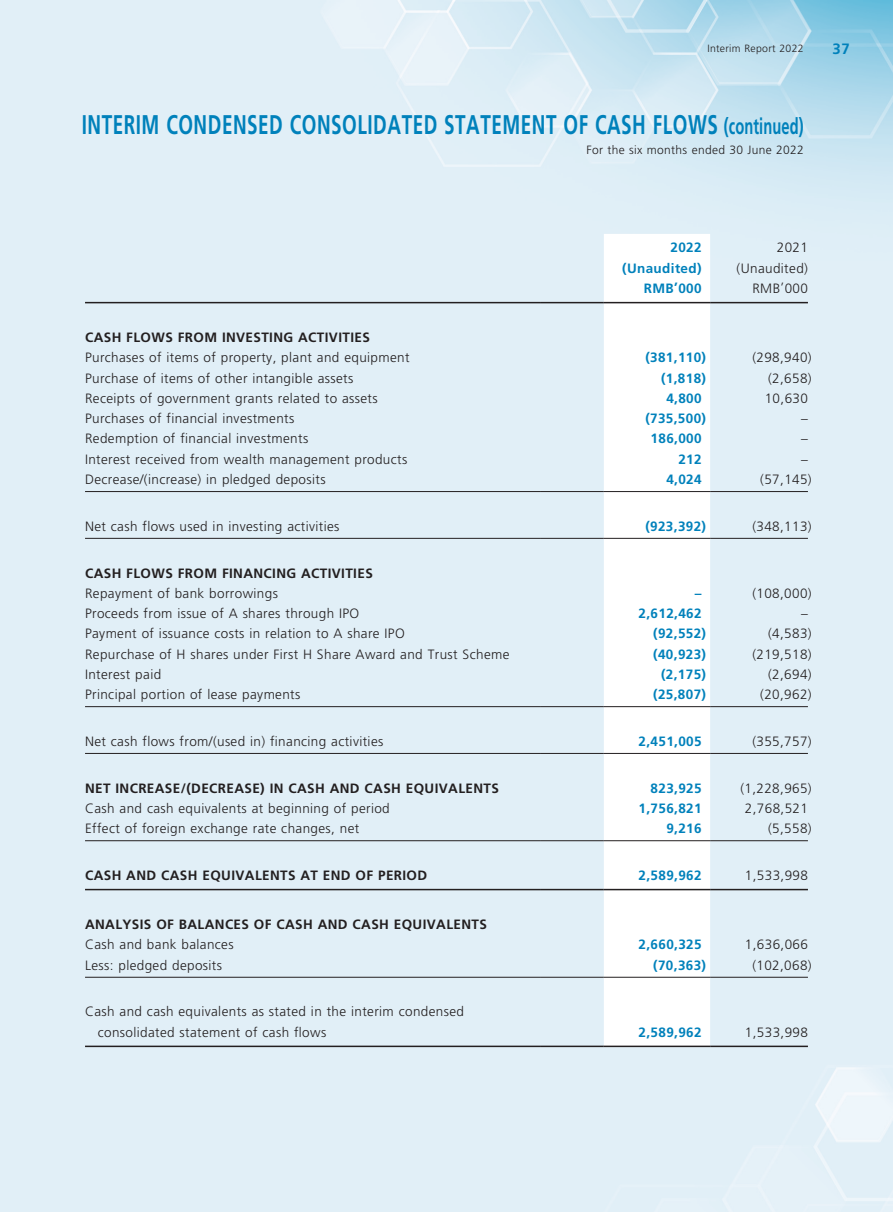
<style>
.page{position:relative;width:893px;height:1212px;background:#e1eff7}
.page>*{position:absolute;margin:0;border:0;box-sizing:border-box;transform-origin:0 0}
.t1{font:700 27px "Frutiger LT Std";letter-spacing:.03em;color:#0081bb;scale:.7 1}
.t2{font:700 15px "Frutiger LT Std";color:#0081bb}
.t3{font:300 13.5px/20.2px "Frutiger LT Std";letter-spacing:.03em;color:#231f20}
.t4{font:700 13.5px "Frutiger LT Std";letter-spacing:.03em;color:#231f20}
.t5{font:700 13.5px "Frutiger LT Std";letter-spacing:.03em;color:#0081bb}
.t6{font:300 12px "Frutiger LT Std";letter-spacing:.03em;color:#231f20}
.t7{font:300 10.5px "Frutiger LT Std";letter-spacing:.03em;color:#231f20}
.s1{font-size:22.5px}
</style>
<div class="page">
<svg style="left:604px;top:234px;width:106px;height:811px"></svg>
<hr style="left:85px;top:302px;width:455px;height:1px;background:#231f20">
<hr style="left:540px;top:302px;width:64px;height:1px;background:#231f20">
<hr style="left:604px;top:302px;width:106px;height:1px;background:#231f20">
<hr style="left:710px;top:302px;width:98px;height:1px;background:#231f20">
<hr style="left:85px;top:491px;width:455px;height:1px;background:#231f20">
<hr style="left:540px;top:491px;width:64px;height:1px;background:#231f20">
<hr style="left:604px;top:491px;width:106px;height:1px;background:#231f20">
<hr style="left:710px;top:491px;width:98px;height:1px;background:#231f20">
<hr style="left:85px;top:538px;width:455px;height:1px;background:#231f20">
<hr style="left:540px;top:538px;width:64px;height:1px;background:#231f20">
<hr style="left:604px;top:538px;width:106px;height:1px;background:#231f20">
<hr style="left:710px;top:538px;width:98px;height:1px;background:#231f20">
<hr style="left:85px;top:706px;width:455px;height:1px;background:#231f20">
<hr style="left:540px;top:706px;width:64px;height:1px;background:#231f20">
<hr style="left:604px;top:706px;width:106px;height:1px;background:#231f20">
<hr style="left:710px;top:706px;width:98px;height:1px;background:#231f20">
<hr style="left:85px;top:753px;width:455px;height:1px;background:#231f20">
<hr style="left:540px;top:753px;width:64px;height:1px;background:#231f20">
<hr style="left:604px;top:753px;width:106px;height:1px;background:#231f20">
<hr style="left:710px;top:753px;width:98px;height:1px;background:#231f20">
<hr style="left:85px;top:840px;width:455px;height:1px;background:#231f20">
<hr style="left:540px;top:840px;width:64px;height:1px;background:#231f20">
<hr style="left:604px;top:840px;width:106px;height:1px;background:#231f20">
<hr style="left:710px;top:840px;width:98px;height:1px;background:#231f20">
<hr style="left:85px;top:889px;width:455px;height:1px;background:#231f20">
<hr style="left:540px;top:889px;width:64px;height:1px;background:#231f20">
<hr style="left:604px;top:889px;width:106px;height:1px;background:#231f20">
<hr style="left:710px;top:889px;width:98px;height:1px;background:#231f20">
<hr style="left:85px;top:977px;width:455px;height:1px;background:#231f20">
<hr style="left:540px;top:977px;width:64px;height:1px;background:#231f20">
<hr style="left:604px;top:977px;width:106px;height:1px;background:#231f20">
<hr style="left:710px;top:977px;width:98px;height:1px;background:#231f20">
<hr style="left:85px;top:1045px;width:455px;height:2px;background:#231f20">
<hr style="left:540px;top:1045px;width:64px;height:2px;background:#231f20">
<hr style="left:604px;top:1045px;width:106px;height:2px;background:#231f20">
<hr style="left:710px;top:1045px;width:98px;height:2px;background:#231f20">
<p class="t7" style="left:707px;top:43px;width:98px">Interim Report 2022</p>
<p class="t2" style="left:833px;top:40px;width:19px">37</p>
<h1 class="t1" style="left:82px;top:109px;width:1033px">INTERIM CONDENSED CONSOLIDATED STATEMENT OF CASH FLOWS <span class="s1">(continued)</span></h1>
<p class="t6" style="left:587px;top:143px;width:219px">For the six months ended 30 June 2022</p>
<p class="t5" style="left:670px;top:240px;width:33px">2022</p>
<p class="t3" style="left:777px;top:238px;width:33px">2021</p>
<p class="t5" style="left:622px;top:260px;width:81px">(Unaudited)</p>
<p class="t3" style="left:737px;top:258px;width:73px">(Unaudited)</p>
<p class="t5" style="left:644px;top:280px;width:59px">RMB’000</p>
<p class="t3" style="left:752px;top:278px;width:57px">RMB’000</p>
<p class="t4" style="left:85px;top:329px;width:286px">CASH FLOWS FROM INVESTING ACTIVITIES</p>
<p class="t3" style="left:85px;top:348px;width:326px">Purchases of items of property, plant and equipment</p>
<p class="t5" style="left:645px;top:350px;width:62px">(381,110)</p>
<p class="t3" style="left:752px;top:348px;width:61px">(298,940)</p>
<p class="t3" style="left:85px;top:368px;width:270px">Purchase of items of other intangible assets</p>
<p class="t5" style="left:661px;top:370px;width:47px">(1,818)</p>
<p class="t3" style="left:768px;top:368px;width:45px">(2,658)</p>
<p class="t3" style="left:85px;top:388px;width:294px">Receipts of government grants related to assets</p>
<p class="t5" style="left:666px;top:390px;width:37px">4,800</p>
<p class="t3" style="left:765px;top:388px;width:45px">10,630</p>
<p class="t3" style="left:85px;top:409px;width:211px">Purchases of financial investments</p>
<p class="t5" style="left:645px;top:410px;width:62px">(735,500)</p>
<p class="t3" style="left:801px;top:409px;width:8px">–</p>
<p class="t3" style="left:85px;top:429px;width:225px">Redemption of financial investments</p>
<p class="t5" style="left:651px;top:431px;width:53px">186,000</p>
<p class="t3" style="left:801px;top:429px;width:8px">–</p>
<p class="t3" style="left:85px;top:449px;width:324px">Interest received from wealth management products</p>
<p class="t5" style="left:678px;top:451px;width:25px">212</p>
<p class="t3" style="left:801px;top:449px;width:8px">–</p>
<p class="t3" style="left:85px;top:469px;width:242px">Decrease/(increase) in pledged deposits</p>
<p class="t5" style="left:666px;top:471px;width:37px">4,024</p>
<p class="t3" style="left:760px;top:469px;width:53px">(57,145)</p>
<p class="t3" style="left:85px;top:516px;width:256px">Net cash flows used in investing activities</p>
<p class="t5" style="left:645px;top:518px;width:62px">(923,392)</p>
<p class="t3" style="left:752px;top:516px;width:61px">(348,113)</p>
<p class="t4" style="left:85px;top:565px;width:289px">CASH FLOWS FROM FINANCING ACTIVITIES</p>
<p class="t3" style="left:85px;top:583px;width:194px">Repayment of bank borrowings</p>
<p class="t5" style="left:695px;top:585px;width:8px">–</p>
<p class="t3" style="left:752px;top:583px;width:61px">(108,000)</p>
<p class="t3" style="left:85px;top:603px;width:276px">Proceeds from issue of A shares through IPO</p>
<p class="t5" style="left:639px;top:605px;width:65px">2,612,462</p>
<p class="t3" style="left:801px;top:603px;width:8px">–</p>
<p class="t3" style="left:85px;top:624px;width:321px">Payment of issuance costs in relation to A share IPO</p>
<p class="t5" style="left:653px;top:626px;width:54px">(92,552)</p>
<p class="t3" style="left:768px;top:624px;width:45px">(4,583)</p>
<p class="t3" style="left:85px;top:644px;width:426px">Repurchase of H shares under First H Share Award and Trust Scheme</p>
<p class="t5" style="left:653px;top:646px;width:54px">(40,923)</p>
<p class="t3" style="left:752px;top:644px;width:61px">(219,518)</p>
<p class="t3" style="left:85px;top:664px;width:78px">Interest paid</p>
<p class="t5" style="left:661px;top:666px;width:47px">(2,175)</p>
<p class="t3" style="left:768px;top:664px;width:45px">(2,694)</p>
<p class="t3" style="left:85px;top:684px;width:217px">Principal portion of lease payments</p>
<p class="t5" style="left:653px;top:686px;width:54px">(25,807)</p>
<p class="t3" style="left:760px;top:684px;width:53px">(20,962)</p>
<p class="t3" style="left:85px;top:731px;width:300px">Net cash flows from/(used in) financing activities</p>
<p class="t5" style="left:639px;top:733px;width:65px">2,451,005</p>
<p class="t3" style="left:752px;top:731px;width:61px">(355,757)</p>
<p class="t4" style="left:85px;top:780px;width:415px">NET INCREASE/(DECREASE) IN CASH AND CASH EQUIVALENTS</p>
<p class="t5" style="left:651px;top:780px;width:53px">823,925</p>
<p class="t3" style="left:740px;top:778px;width:73px">(1,228,965)</p>
<p class="t3" style="left:85px;top:798px;width:306px">Cash and cash equivalents at beginning of period</p>
<p class="t5" style="left:639px;top:800px;width:65px">1,756,821</p>
<p class="t3" style="left:745px;top:798px;width:65px">2,768,521</p>
<p class="t3" style="left:85px;top:818px;width:276px">Effect of foreign exchange rate changes, net</p>
<p class="t5" style="left:666px;top:820px;width:37px">9,216</p>
<p class="t3" style="left:768px;top:818px;width:45px">(5,558)</p>
<p class="t4" style="left:85px;top:867px;width:344px">CASH AND CASH EQUIVALENTS AT END OF PERIOD</p>
<p class="t5" style="left:639px;top:867px;width:65px">2,589,962</p>
<p class="t3" style="left:745px;top:865px;width:65px">1,533,998</p>
<p class="t4" style="left:85px;top:916px;width:403px">ANALYSIS OF BALANCES OF CASH AND CASH EQUIVALENTS</p>
<p class="t3" style="left:85px;top:935px;width:150px">Cash and bank balances</p>
<p class="t5" style="left:639px;top:937px;width:65px">2,660,325</p>
<p class="t3" style="left:745px;top:935px;width:65px">1,636,066</p>
<p class="t3" style="left:85px;top:955px;width:138px">Less: pledged deposits</p>
<p class="t5" style="left:653px;top:957px;width:54px">(70,363)</p>
<p class="t3" style="left:752px;top:955px;width:61px">(102,068)</p>
<p class="t3" style="left:98px;top:1002px;width:368px;text-indent:-13px">Cash and cash equivalents as stated in the interim condensed consolidated statement of cash flows</p>
<p class="t5" style="left:639px;top:1024px;width:65px">2,589,962</p>
<p class="t3" style="left:745px;top:1022px;width:65px">1,533,998</p>
</div>
